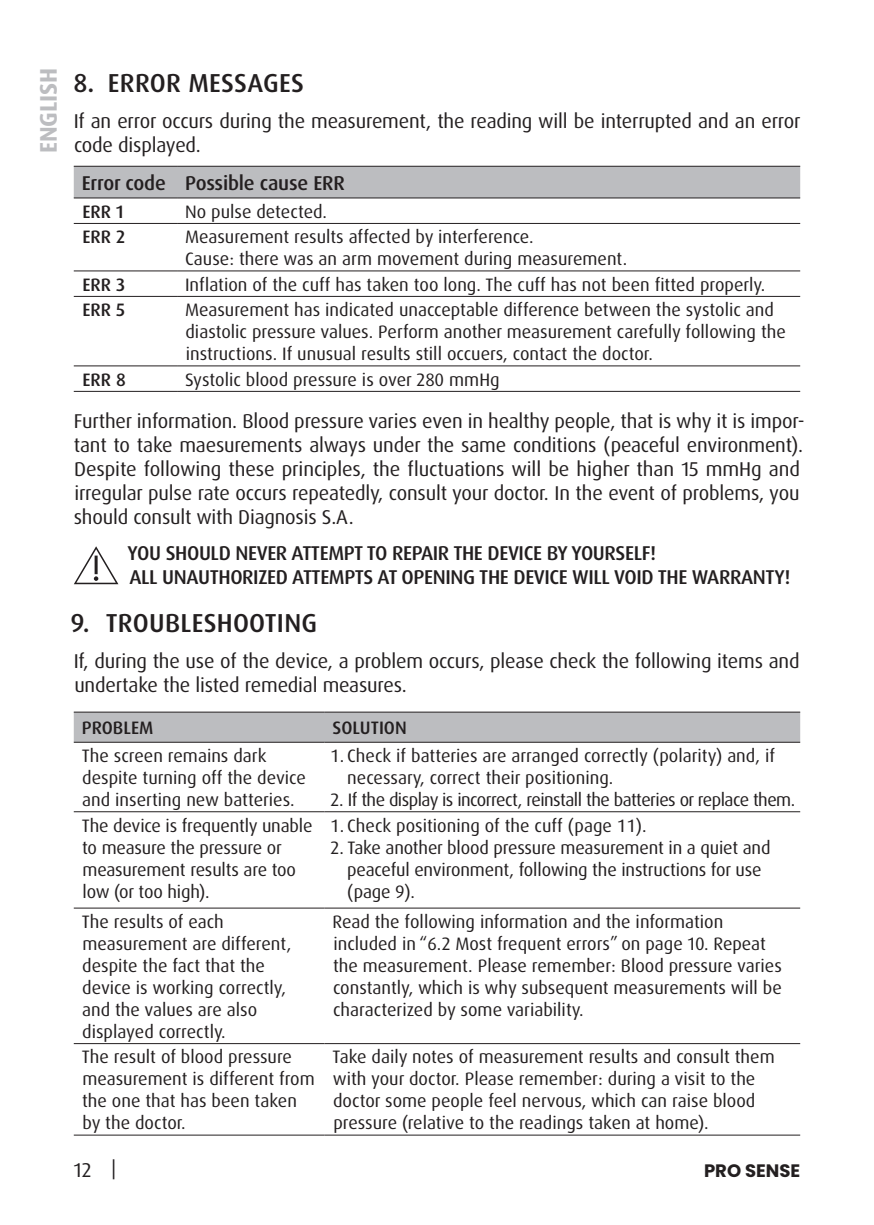
<style>
.page{position:relative;width:874px;height:1225px;background:#fff}
.page>*{position:absolute;margin:0;border:0;box-sizing:border-box;transform-origin:0 0}
.t1{font:500 26px "Dax Pro";letter-spacing:.01em;color:#231f20}
.t2{font:700 24px "Dax Pro";letter-spacing:-.01em;color:#bcbdc0}
.Normal__10__just{font:20px/24px "Dax Pro";letter-spacing:-.01em;color:#231f20}
.UWAGA{font:500 20px/24px "Dax Pro";letter-spacing:-.02em;color:#231f20}
.Normal__10__just-2{font:500 20px "Dax Pro";letter-spacing:-.01em;color:#231f20}
.Normal__9{font:18px/22px "Dax Pro";color:#231f20}
.Normal__9-2{font:18px "Dax Pro";letter-spacing:-.03em;color:#231f20}
.Normal__9-3{font:500 18px "Dax Pro";color:#231f20}
.t3{font:700 18px "Poppins";color:#231f20}
</style>
<div class="page">
<div style="left:74px;top:167px;width:725px;height:30px;background:#bcbdc0"></div>
<hr style="left:74px;top:223px;width:103px;height:1px;background:#231f20">
<hr style="left:177px;top:223px;width:622px;height:1px;background:#231f20">
<hr style="left:74px;top:270px;width:103px;height:1px;background:#231f20">
<hr style="left:177px;top:270px;width:622px;height:1px;background:#231f20">
<hr style="left:74px;top:296px;width:103px;height:1px;background:#231f20">
<hr style="left:177px;top:296px;width:622px;height:1px;background:#231f20">
<hr style="left:74px;top:365px;width:103px;height:1px;background:#231f20">
<hr style="left:177px;top:365px;width:622px;height:1px;background:#231f20">
<hr style="left:74px;top:391px;width:103px;height:1px;background:#231f20">
<hr style="left:177px;top:391px;width:622px;height:1px;background:#231f20">
<hr style="left:74px;top:166px;width:103px;height:1px;background:#231f20">
<hr style="left:177px;top:166px;width:622px;height:1px;background:#231f20">
<hr style="left:74px;top:197px;width:103px;height:1px;background:#231f20">
<hr style="left:177px;top:197px;width:622px;height:1px;background:#231f20">
<svg style="left:74px;top:546px;width:44px;height:38px"></svg>
<div style="left:74px;top:712px;width:725px;height:29px;background:#bcbdc0"></div>
<hr style="left:74px;top:811px;width:250px;height:1px;background:#231f20">
<hr style="left:324px;top:811px;width:475px;height:1px;background:#231f20">
<hr style="left:74px;top:907px;width:250px;height:1px;background:#231f20">
<hr style="left:324px;top:907px;width:475px;height:1px;background:#231f20">
<hr style="left:74px;top:1043px;width:250px;height:1px;background:#231f20">
<hr style="left:324px;top:1043px;width:475px;height:1px;background:#231f20">
<hr style="left:74px;top:1134px;width:250px;height:1px;background:#231f20">
<hr style="left:324px;top:1134px;width:475px;height:1px;background:#231f20">
<hr style="left:74px;top:711px;width:250px;height:1px;background:#231f20">
<hr style="left:324px;top:711px;width:475px;height:1px;background:#231f20">
<hr style="left:74px;top:741px;width:250px;height:1px;background:#231f20">
<hr style="left:324px;top:741px;width:475px;height:1px;background:#231f20">
<h2 class="t2" style="left:33px;top:153px;width:86px;rotate:-90deg">ENGLISH</h2>
<p class="t1" style="left:73px;top:66px;width:232px">8. ERROR MESSAGES</p>
<p class="Normal__10__just" style="left:74px;top:109px;width:728px">If an error occurs during the measurement, the reading will be interrupted and an error code displayed.</p>
<p class="Normal__10__just-2" style="left:82px;top:170px;width:86px">Error code</p>
<p class="Normal__10__just-2" style="left:185px;top:170px;width:161px">Possible cause ERR</p>
<p class="Normal__9-3" style="left:82px;top:200px;width:43px">ERR 1</p>
<p class="Normal__9" style="left:185px;top:201px;width:143px">No pulse detected.</p>
<p class="Normal__9-3" style="left:82px;top:225px;width:44px">ERR 2</p>
<p class="Normal__9" style="left:185px;top:226px;width:350px">Measurement results affected by interference.</p>
<p class="Normal__9" style="left:185px;top:248px;width:443px">Cause: there was an arm movement during measurement.</p>
<p class="Normal__9-3" style="left:82px;top:273px;width:44px">ERR 3</p>
<p class="Normal__9" style="left:185px;top:273px;width:581px">Inflation of the cuff has taken too long. The cuff has not been fitted properly.</p>
<p class="Normal__9-3" style="left:82px;top:298px;width:44px">ERR 5</p>
<p class="Normal__9" style="left:185px;top:299px;width:602px">Measurement has indicated unacceptable difference between the systolic and diastolic pressure values. Perform another measurement carefully following the instructions. If unusual results still occuers, contact the doctor.</p>
<p class="Normal__9-3" style="left:82px;top:368px;width:45px">ERR 8</p>
<p class="Normal__9" style="left:185px;top:368px;width:316px">Systolic blood pressure is over 280 mmHg</p>
<p class="Normal__10__just" style="left:74px;top:409px;width:732px">Further information. Blood pressure varies even in healthy people, that is why it is impor&shy;tant to take maesurements always under the same conditions (peaceful environment).<br>Despite following these principles, the fluctuations will be higher than 15 mmHg and irregular pulse rate occurs repeatedly, consult your doctor. In the event of problems, you should consult with Diagnosis S.A.</p>
<p class="UWAGA" style="left:127px;top:541px;width:664px">YOU SHOULD NEVER ATTEMPT TO REPAIR THE DEVICE BY YOURSELF!<br>ALL UNAUTHORIZED ATTEMPTS AT OPENING THE DEVICE WILL VOID THE WARRANTY!</p>
<p class="t1" style="left:71px;top:606px;width:248px">9. TROUBLESHOOTING</p>
<p class="Normal__10__just" style="left:74px;top:649px;width:727px">If, during the use of the device, a problem occurs, please check the following items and undertake the listed remedial measures.</p>
<p class="Normal__9-3" style="left:82px;top:716px;width:73px">PROBLEM</p>
<p class="Normal__9-3" style="left:332px;top:716px;width:76px">SOLUTION</p>
<p class="Normal__9" style="left:82px;top:745px;width:225px">The screen remains dark despite turning off the device and inserting new batteries.</p>
<p class="Normal__9" style="left:347px;top:745px;width:429px;text-indent:-17px">1. Check if batteries are arranged correctly (polarity) and, if necessary, correct their positioning.</p>
<p class="Normal__9-2" style="left:330px;top:788px;width:466px">2. If the display is incorrect, reinstall the batteries or replace them.</p>
<p class="Normal__9" style="left:82px;top:814px;width:232px">The device is frequently unable to measure the pressure or measurement results are too low (or too high).</p>
<p class="Normal__9" style="left:330px;top:814px;width:317px">1. Check positioning of the cuff (page 11).</p>
<p class="Normal__9" style="left:347px;top:836px;width:424px;text-indent:-17px">2. Take another blood pressure measurement in a quiet and peaceful environment, following the instructions for use (page 9).</p>
<p class="Normal__9" style="left:82px;top:910px;width:211px">The results of each measurement are different, despite the fact that the device is working correctly, and the values are also displayed correctly.</p>
<p class="Normal__9" style="left:332px;top:910px;width:450px">Read the following information and the information included in “6.2 Most frequent errors” on page 10. Repeat the measurement. Please remember: Blood pressure varies constantly, which is why subsequent measurements will be characterized by some variability.</p>
<p class="Normal__9" style="left:82px;top:1046px;width:234px">The result of blood pressure measurement is different from the one that has been taken by the doctor.</p>
<p class="Normal__9" style="left:332px;top:1046px;width:443px">Take daily notes of measurement results and consult them with your doctor. Please remember: during a visit to the doctor some people feel nervous, which can raise blood pressure (relative to the readings taken at home).</p>
<p class="Normal__10__just" style="left:74px;top:1158px;width:44px">12 |</p>
<p class="t3" style="left:703px;top:1160px;width:98px">PRO SENSE</p>
</div>
